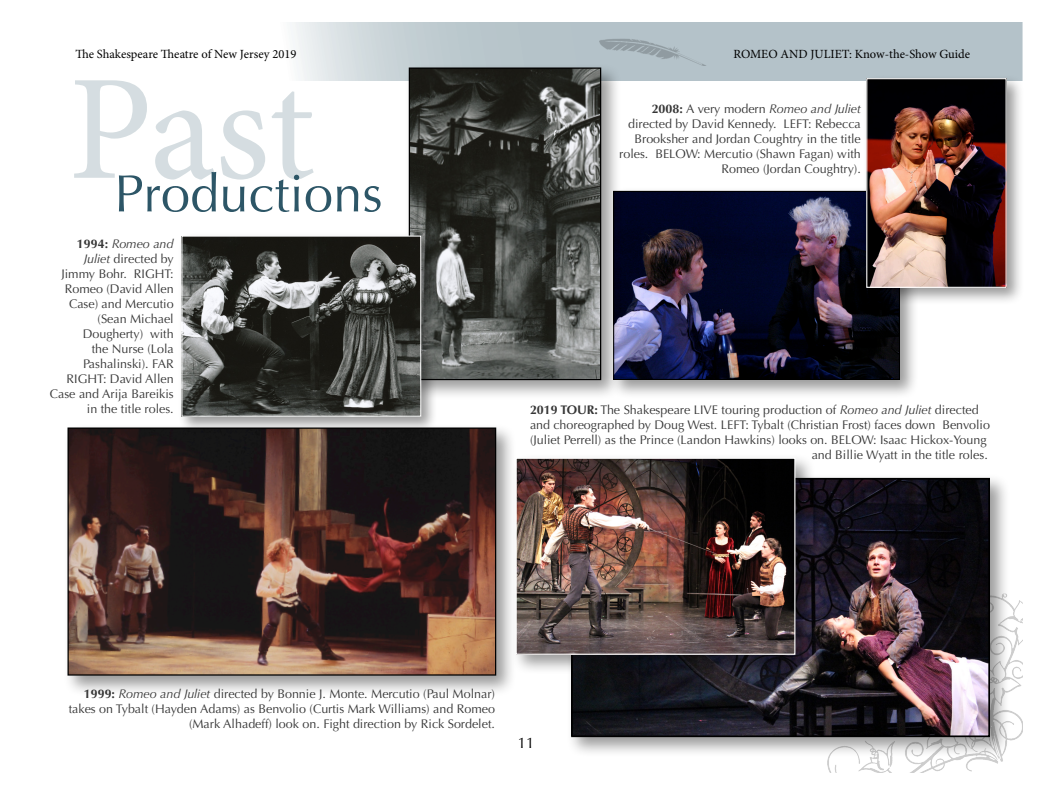
<style>
.page{position:relative;width:1045px;height:795px;background:#fff}
.page>*{position:absolute;margin:0;border:0;box-sizing:border-box;transform-origin:0 0}
.t1{font:150px "Minion Pro";color:#2d5667}
.t2{font:52.5px "Optima";color:#2d5667}
.t3{font:15px "Optima";color:#000}
.t4{font:12.5px/15px "Optima";color:#363636;text-align:right}
.t5{font:12.5px "Minion Pro";color:#000}
.s1{font-weight:700}
.s2{font-style:italic}
</style>
<div class="page">
<svg style="left:294px;top:22px;width:728px;height:59px;background:#bcc8ce"></svg>
<img style="left:599px;top:39px;width:108px;height:27px">
<img style="left:827px;top:600px;width:196px;height:172px">
<div style="left:609px;top:186px;width:310px;height:213px;background:#000;opacity:.4"></div>
<img style="left:622px;top:193px;width:276px;height:185px">
<div style="left:613px;top:191px;width:287px;height:189px;border:1px solid #000"></div>
<div style="left:566px;top:473px;width:445px;height:285px;background:#000;opacity:.4"></div>
<img style="left:574px;top:481px;width:413px;height:253px">
<div style="left:571px;top:478px;width:419px;height:259px;border:2px solid #000"></div>
<div style="left:511px;top:453px;width:305px;height:222px;background:#000;opacity:.4"></div>
<img style="left:518px;top:460px;width:275px;height:193px">
<div style="left:516px;top:458px;width:279px;height:197px;border:1px solid #fff"></div>
<div style="left:404px;top:63px;width:218px;height:338px;background:#000;opacity:.4"></div>
<img style="left:411px;top:70px;width:188px;height:308px">
<div style="left:409px;top:68px;width:192px;height:312px;border:1px solid #000"></div>
<div style="left:63px;top:423px;width:454px;height:273px;background:#000;opacity:.4"></div>
<img style="left:70px;top:430px;width:424px;height:244px">
<div style="left:68px;top:428px;width:428px;height:248px;border:1px solid #000"></div>
<div style="left:862px;top:74px;width:163px;height:232px;background:#000;opacity:.4"></div>
<img style="left:868px;top:80px;width:137px;height:206px">
<div style="left:866px;top:78px;width:141px;height:210px;border:1px solid #fff"></div>
<div style="left:178px;top:232px;width:260px;height:201px;background:#000;opacity:.4"></div>
<img style="left:183px;top:238px;width:236px;height:177px">
<div style="left:181px;top:236px;width:240px;height:181px;border:1px solid #fff"></div>
<p class="t5" style="left:75px;top:45px;width:222px">The Shakespeare Theatre of New Jersey 2019</p>
<p class="t5" style="left:733px;top:45px;width:238px">ROMEO AND JULIET: Know-the-Show Guide</p>
<h1 class="t1" style="left:68px;top:29px;width:248px">Past</h1>
<p class="t4" style="left:619px;top:101px;width:243px"><span class="s1">2008:</span> A very modern <span class="s2">Romeo and Juliet </span>directed by David Kennedy. LEFT: Rebecca Brooksher and Jordan Coughtry in the title roles. BELOW: Mercutio (Shawn Fagan) with Romeo (Jordan Coughtry).</p>
<h2 class="t2" style="left:114px;top:163px;width:270px">Productions</h2>
<p class="t4" style="left:50px;top:236px;width:125px"><span class="s1">1994:</span> <span class="s2">Romeo and<br>Juliet</span> directed by<br>Jimmy Bohr. RIGHT:<br>Romeo (David Allen<br>Case) and Mercutio (Sean Michael<br>Dougherty) with<br>the Nurse (Lola<br>Pashalinski). FAR<br>RIGHT: David Allen<br>Case and Arija Bareikis in the title roles.</p>
<p class="t4" style="left:530px;top:402px;width:450px"><span class="s1">2019 TOUR:</span> The Shakespeare LIVE touring production of <span class="s2">Romeo and Juliet</span> directed</p>
<p class="t4" style="left:530px;top:417px;width:461px">and choreographed by Doug West. LEFT: Tybalt (Christian Frost) faces down Benvolio</p>
<p class="t4" style="left:530px;top:432px;width:458px">(Juliet Perrell) as the Prince (Landon Hawkins) looks on. BELOW: Isaac Hickox-Young</p>
<p class="t4" style="left:812px;top:447px;width:178px">and Billie Wyatt in the title roles.</p>
<p class="t4" style="left:69px;top:686px;width:428px"><span class="s1">1999:</span> <span class="s2">Romeo and Juliet</span> directed by Bonnie J. Monte. Mercutio (Paul Molnar) takes on Tybalt (Hayden Adams) as Benvolio (Curtis Mark Williams) and Romeo (Mark Alhadeff) look on. Fight direction by Rick Sordelet.</p>
<p class="t3" style="left:518px;top:734px;width:18px">11</p>
</div>
